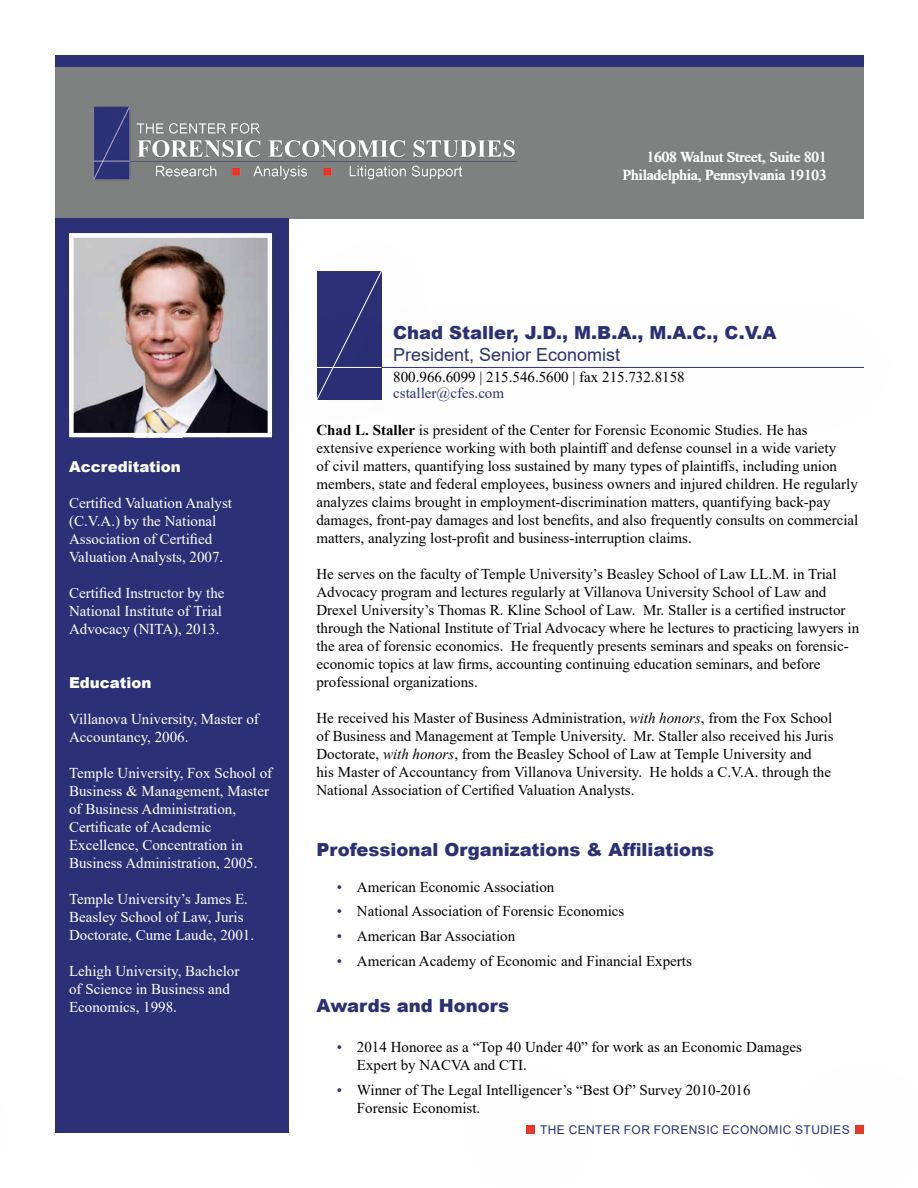
<style>
.page{position:relative;width:918px;height:1188px;background:#fff}
.page>*{position:absolute;margin:0;border:0;box-sizing:border-box;transform-origin:0 0}
.t1{font:900 18px "Arial";color:#2c3177}
.t2{font:18px "Arial";color:#2c3177}
.t3{font:15px/18px "Times New Roman";color:#000}
.t4{font:15px/18px "Times New Roman";color:#fff}
.t5{font:900 15px "Arial";color:#fff}
.t6{font:15px "Times New Roman";color:#2c3177}
.t7{font:12px "Arial";letter-spacing:.035em;color:#2c3177}
.s1{font-weight:700}
.s2{font-style:italic}
.s3{color:#2c3177}
</style>
<div class="page">
<div style="left:56px;top:55px;width:808px;height:12px;background:#2c3177"></div>
<div style="left:56px;top:67px;width:808px;height:152px;background:#7f8080"></div>
<img style="left:93px;top:106px;width:424px;height:74px">
<div style="left:526px;top:1125px;width:9px;height:9px;background:#e73829"></div>
<div style="left:855px;top:1125px;width:9px;height:9px;background:#e73829"></div>
<div style="left:56px;top:219px;width:233px;height:914px;background:#2c3177"></div>
<img style="left:74px;top:238px;width:193px;height:194px">
<div style="left:69px;top:233px;width:203px;height:204px;border:4px solid #fff"></div>
<div style="left:270px;top:237px;width:159px;height:196px;background:#000;opacity:.75"></div>
<svg style="left:316px;top:270px;width:67px;height:41px;background:#393e7f"></svg>
<div style="left:286px;top:311px;width:126px;height:113px;background:#000;opacity:.75"></div>
<hr style="left:317px;top:367px;width:64px;height:1px;background:#fff">
<div style="left:351px;top:298px;width:544px;height:139px;background:#fefefe"></div>
<hr style="left:382px;top:367px;width:482px;height:1px;background:#2c3177">
<p class="t4" style="left:622px;top:148px;width:205px;text-align:right">1608 Walnut Street, Suite 801<br>Philadelphia, Pennsylvania 19103</p>
<p class="t5" style="left:69px;top:456px;width:113px">Accreditation</p>
<p class="t4" style="left:69px;top:493px;width:165px">Certified Valuation Analyst (C.V.A.) by the National<br>Association of Certified<br>Valuation Analysts, 2007.</p>
<p class="t4" style="left:69px;top:583px;width:157px">Certified Instructor by the<br>National Institute of Trial<br>Advocacy (NITA), 2013.</p>
<p class="t5" style="left:69px;top:672px;width:84px">Education</p>
<p class="t4" style="left:69px;top:709px;width:191px">Villanova University, Master of<br>Accountancy, 2006.</p>
<p class="t4" style="left:69px;top:763px;width:205px">Temple University, Fox School of<br>Business &amp; Management, Master of Business Administration,<br>Certificate of Academic<br>Excellence, Concentration in<br>Business Administration, 2005.</p>
<p class="t4" style="left:69px;top:889px;width:186px">Temple University’s James E.<br>Beasley School of Law, Juris<br>Doctorate, Cume Laude, 2001.</p>
<p class="t4" style="left:69px;top:961px;width:172px">Lehigh University, Bachelor of Science in Business and<br>Economics, 1998.</p>
<p class="t1" style="left:393px;top:320px;width:385px">Chad Staller, J.D., M.B.A., M.A.C., C.V.A</p>
<p class="t2" style="left:393px;top:342px;width:229px">President, Senior Economist</p>
<p class="t3" style="left:393px;top:367px;width:293px">800.966.6099 | 215.546.5600 | fax 215.732.8158</p>
<p class="t6" style="left:393px;top:383px;width:112px">cstaller@cfes.com</p>
<p class="t3" style="left:316px;top:420px;width:543px"><span class="s1">Chad L. Staller</span> is president of the Center for Forensic Economic Studies. He has extensive experience working with both plaintiff and defense counsel in a wide variety<br>of civil matters, quantifying loss sustained by many types of plaintiffs, including union members, state and federal employees, business owners and injured children. He regularly analyzes claims brought in employment-discrimination matters, quantifying back-pay damages, front-pay damages and lost benefits, and also frequently consults on commercial matters, analyzing lost-profit and business-interruption claims.</p>
<p class="t3" style="left:316px;top:564px;width:544px">He serves on the faculty of Temple University’s Beasley School of Law LL.M. in Trial Advocacy program and lectures regularly at Villanova University School of Law and Drexel University’s Thomas R. Kline School of Law. Mr. Staller is a certified instructor through the National Institute of Trial Advocacy where he lectures to practicing lawyers in the area of forensic economics. He frequently presents seminars and speaks on forensic&shy;economic topics at law firms, accounting continuing education seminars, and before professional organizations.</p>
<p class="t3" style="left:316px;top:708px;width:519px">He received his Master of Business Administration, <span class="s2">with honors</span>, from the Fox School of Business and Management at Temple University. Mr. Staller also received his Juris Doctorate, <span class="s2">with honors</span>, from the Beasley School of Law at Temple University and<br>his Master of Accountancy from Villanova University. He holds a C.V.A. through the National Association of Certified Valuation Analysts.</p>
<p class="t1" style="left:316px;top:836px;width:399px">Professional Organizations &amp; Affiliations</p>
<p class="t3" style="left:337px;top:877px;width:219px"><span class="s3">•</span> American Economic Association</p>
<p class="t3" style="left:337px;top:902px;width:289px"><span class="s3">•</span> National Association of Forensic Economics</p>
<p class="t3" style="left:337px;top:927px;width:180px"><span class="s3">•</span> American Bar Association</p>
<p class="t3" style="left:337px;top:951px;width:357px"><span class="s3">•</span> American Academy of Economic and Financial Experts</p>
<p class="t1" style="left:316px;top:993px;width:194px">Awards and Honors</p>
<p class="t3" style="left:357px;top:1037px;width:447px;text-indent:-20px"><span class="s3">•</span> 2014 Honoree as a “Top 40 Under 40” for work as an Economic Damages<br>Expert by NACVA and CTI.</p>
<p class="t3" style="left:357px;top:1080px;width:395px;text-indent:-20px"><span class="s3">•</span> Winner of The Legal Intelligencer’s “Best Of” Survey 2010-2016<br>Forensic Economist.</p>
<p class="t7" style="left:540px;top:1122px;width:311px">THE CENTER FOR FORENSIC ECONOMIC STUDIES</p>
</div>
